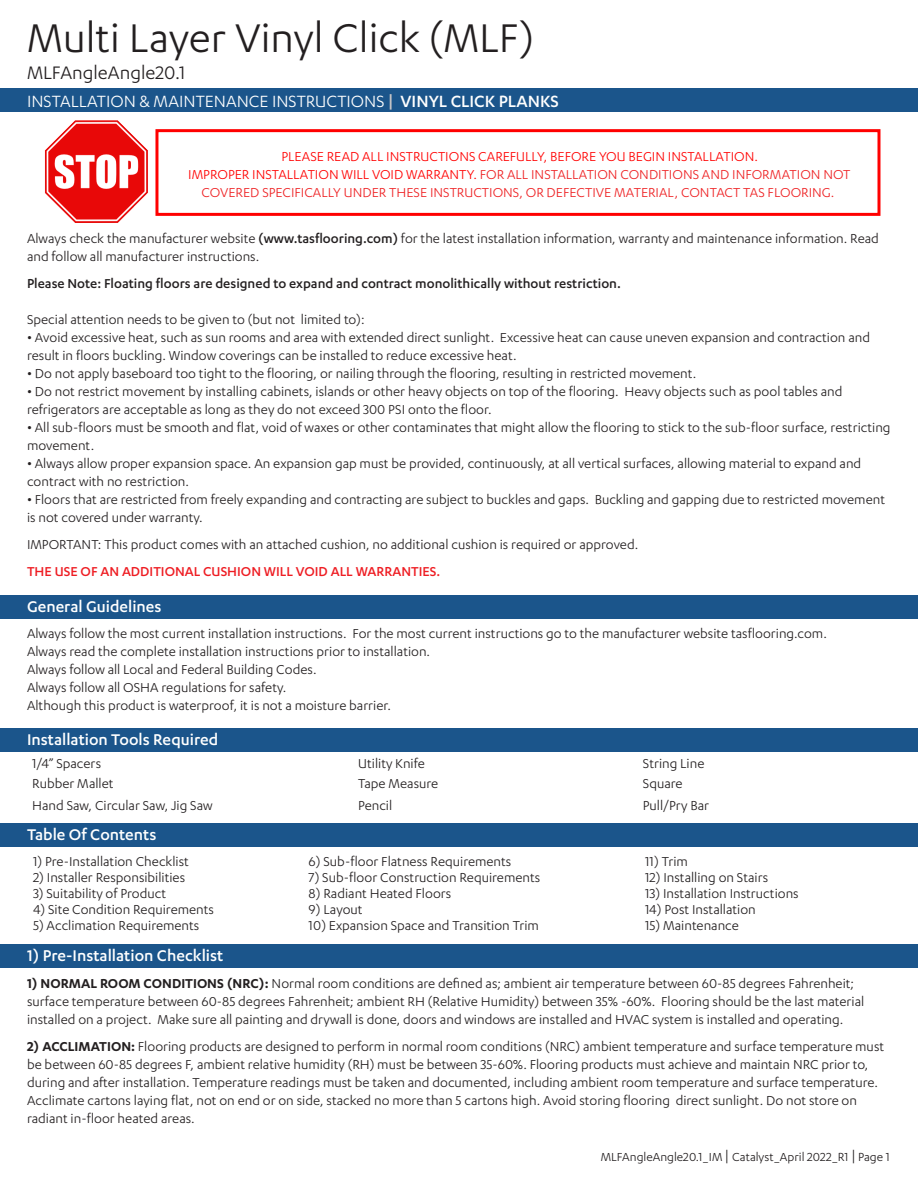
<style>
.page{position:relative;width:918px;height:1188px;background:#fff}
.page>*{position:absolute;margin:0;border:0;box-sizing:border-box;transform-origin:0 0}
.t1{font:46.5px "Karbon";color:#231f20}
.t2{font:21px "Karbon";color:#231f20}
.t3{font:18.9px "Karbon";color:#fff}
.t4{font:500 18px "Karbon";color:#fff}
.t5{font:15px/18px "Karbon";color:#231f20}
.t6{font:15px/18px "Karbon";color:#ee2123;text-align:center}
.t7{font:500 15px "Karbon";color:#231f20}
.t8{font:500 15px "Karbon";color:#ee1d23}
.t9{font:13.5px "Karbon";color:#231f20}
.s1{font-weight:500;color:#ccc8c8}
.s2{font-weight:500}
.s3{color:#f00}
.s4{font-weight:600}
.s5{font-size:16.5px}
</style>
<div class="page">
<div style="left:0;top:88px;width:918px;height:24px;background:#1b558b"></div>
<svg style="left:158px;top:129px;width:723px;height:87px"></svg>
<img style="left:45px;top:120px;width:113px;height:103px">
<div style="left:0;top:596px;width:918px;height:23px;background:#1b558b"></div>
<div style="left:0;top:728px;width:918px;height:24px;background:#1b558b"></div>
<div style="left:0;top:823px;width:918px;height:24px;background:#1b558b"></div>
<div style="left:0;top:945px;width:918px;height:23px;background:#1b558b"></div>
<p class="t1" style="left:27px;top:12px;width:509px">Multi Layer Vinyl Click (MLF)</p>
<p class="t2" style="left:27px;top:61px;width:160px">MLFAngleAngle20.1</p>
<p class="t3" style="left:27px;top:90px;width:533px">INSTALLATION &amp; MAINTENANCE INSTRUCTIONS <span class="s1">|</span> <span class="s2">VINYL CLICK PLANKS</span></p>
<p class="t6" style="left:188px;top:147px;width:664px"><span class="s3">PLEASE READ ALL INSTRUCTIONS CAREFULLY, BEFORE YOU BEGIN INSTALLATION.<br>IMPROPER INSTALLATION WILL VOID WARRANTY.</span> FOR ALL INSTALLATION CONDITIONS AND INFORMATION NOT<br>COVERED SPECIFICALLY UNDER THESE INSTRUCTIONS, OR DEFECTIVE MATERIAL, CONTACT TAS FLOORING.</p>
<p class="t5" style="left:27px;top:229px;width:853px">Always check the manufacturer website <span class="s2">(www.tasflooring.com)</span> for the latest installation information, warranty and maintenance information. Read and follow all manufacturer instructions.</p>
<p class="t7" style="left:27px;top:275px;width:595px">Please Note: Floating floors are designed to expand and contract monolithically without restriction.</p>
<p class="t5" style="left:27px;top:310px;width:339px">Special attention needs to be given to (but not limited to):</p>
<p class="t5" style="left:27px;top:328px;width:845px"><span class="s2">•</span> Avoid excessive heat, such as sun rooms and area with extended direct sunlight. Excessive heat can cause uneven expansion and contraction and result in floors buckling. Window coverings can be installed to reduce excessive heat.</p>
<p class="t5" style="left:27px;top:364px;width:671px"><span class="s2">•</span> Do not apply baseboard too tight to the flooring, or nailing through the flooring, resulting in restricted movement.</p>
<p class="t5" style="left:27px;top:382px;width:817px"><span class="s2">•</span> Do not restrict movement by installing cabinets, islands or other heavy objects on top of the flooring. Heavy objects such as pool tables and refrigerators are acceptable as long as they do not exceed 300 PSI onto the floor.</p>
<p class="t5" style="left:27px;top:418px;width:865px"><span class="s2">•</span> All sub-floors must be smooth and flat, void of waxes or other contaminates that might allow the flooring to stick to the sub-floor surface, restricting movement.</p>
<p class="t5" style="left:27px;top:454px;width:836px"><span class="s2">•</span> Always allow proper expansion space. An expansion gap must be provided, continuously, at all vertical surfaces, allowing material to expand and contract with no restriction.</p>
<p class="t5" style="left:27px;top:490px;width:860px"><span class="s2">•</span> Floors that are restricted from freely expanding and contracting are subject to buckles and gaps. Buckling and gapping due to restricted movement is not covered under warranty.</p>
<p class="t5" style="left:27px;top:535px;width:613px">IMPORTANT: This product comes with an attached cushion, no additional cushion is required or approved.</p>
<p class="t8" style="left:27px;top:563px;width:415px">THE USE OF AN ADDITIONAL CUSHION WILL VOID ALL WARRANTIES.</p>
<p class="t4" style="left:27px;top:597px;width:136px">General Guidelines</p>
<p class="t5" style="left:27px;top:624px;width:801px">Always follow the most current installation instructions. For the most current instructions go to the manufacturer website tasflooring.com.</p>
<p class="t5" style="left:27px;top:642px;width:405px">Always read the complete installation instructions prior to installation.</p>
<p class="t5" style="left:27px;top:660px;width:291px">Always follow all Local and Federal Building Codes.</p>
<p class="t5" style="left:27px;top:678px;width:261px">Always follow all OSHA regulations for safety.</p>
<p class="t5" style="left:27px;top:696px;width:366px">Although this product is waterproof, it is not a moisture barrier.</p>
<p class="t4" style="left:27px;top:729px;width:193px">Installation Tools Required</p>
<p class="t5" style="left:32px;top:754px;width:70px">1/4” Spacers</p>
<p class="t5" style="left:358px;top:754px;width:68px">Utility Knife</p>
<p class="t5" style="left:643px;top:754px;width:63px">String Line</p>
<p class="t5" style="left:32px;top:774px;width:83px">Rubber Mallet</p>
<p class="t5" style="left:358px;top:774px;width:82px">Tape Measure</p>
<p class="t5" style="left:643px;top:774px;width:41px">Square</p>
<p class="t5" style="left:32px;top:796px;width:182px">Hand Saw, Circular Saw, Jig Saw</p>
<p class="t5" style="left:358px;top:796px;width:36px">Pencil</p>
<p class="t5" style="left:643px;top:796px;width:68px">Pull/Pry Bar</p>
<p class="t4" style="left:27px;top:824px;width:131px">Table Of Contents</p>
<p class="t5" style="left:33px;top:852px;width:157px">1) Pre-Installation Checklist</p>
<p class="t5" style="left:309px;top:852px;width:204px">6) Sub-floor Flatness Requirements</p>
<p class="t5" style="left:645px;top:852px;width:44px">11) Trim</p>
<p class="t5" style="left:33px;top:868px;width:154px">2) Installer Responsibilities</p>
<p class="t5" style="left:309px;top:868px;width:233px">7) Sub-floor Construction Requirements</p>
<p class="t5" style="left:645px;top:868px;width:125px">12) Installing on Stairs</p>
<p class="t5" style="left:33px;top:884px;width:135px">3) Suitability of Product</p>
<p class="t5" style="left:309px;top:884px;width:144px">8) Radiant Heated Floors</p>
<p class="t5" style="left:645px;top:884px;width:155px">13) Installation Instructions</p>
<p class="t5" style="left:33px;top:900px;width:183px">4) Site Condition Requirements</p>
<p class="t5" style="left:309px;top:900px;width:56px">9) Layout</p>
<p class="t5" style="left:645px;top:900px;width:112px">14) Post Installation</p>
<p class="t5" style="left:33px;top:916px;width:168px">5) Acclimation Requirements</p>
<p class="t5" style="left:309px;top:916px;width:232px">10) Expansion Space and Transition Trim</p>
<p class="t5" style="left:645px;top:916px;width:95px">15) Maintenance</p>
<p class="t4" style="left:27px;top:945px;width:198px">1) Pre-Installation Checklist</p>
<p class="t5" style="left:27px;top:974px;width:839px"><span class="s4">1) NORMAL ROOM CONDITIONS (NRC):</span> Normal room conditions are defined as; ambient air temperature between 60-85 degrees Fahrenheit; surface temperature between 60-85 degrees Fahrenheit; ambient RH (Relative Humidity) between 35% -60%. Flooring should be the last material installed on a project. Make sure all painting and drywall is done, doors and windows are installed and HVAC system is installed and operating.</p>
<p class="t5" style="left:27px;top:1037px;width:859px"><span class="s4">2) ACCLIMATION:</span> Flooring products are designed to perform in normal room conditions (NRC) ambient temperature and surface temperature must be between 60-85 degrees F, ambient relative humidity (RH) must be between 35-60%. Flooring products must achieve and maintain NRC prior to, during and after installation. Temperature readings must be taken and documented, including ambient room temperature and surface temperature.<br>Acclimate cartons laying flat, not on end or on side, stacked no more than 5 cartons high. Avoid storing flooring direct sunlight. Do not store on radiant in-floor heated areas.</p>
<p class="t9" style="left:601px;top:1150px;width:291px">MLFAngleAngle20.1_IM <span class="s5">|</span> Catalyst_April 2022_R1 <span class="s5">|</span> Page 1</p>
</div>
